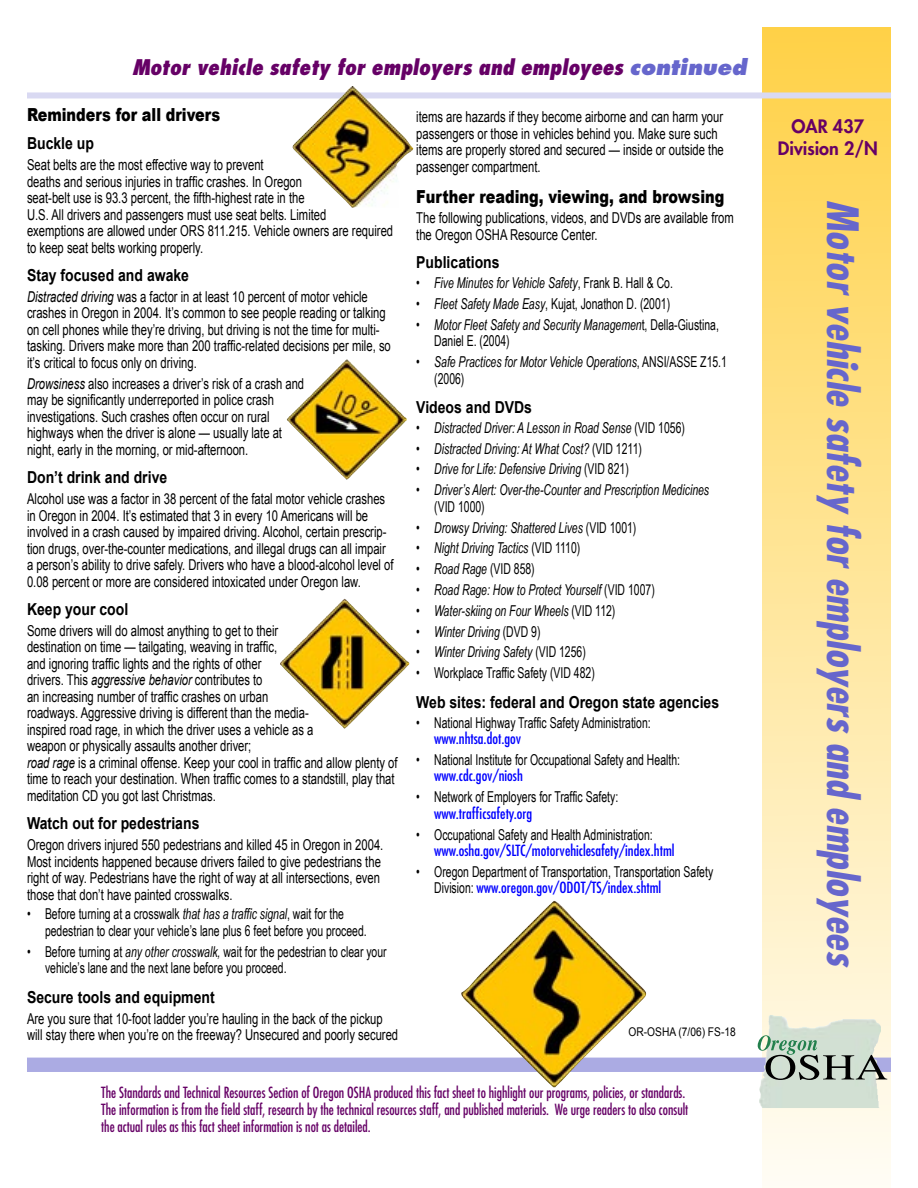
<style>
.page{position:relative;width:918px;height:1188px;background:#fff}
.page>*{position:absolute;margin:0;border:0;box-sizing:border-box;transform-origin:0 0}
.Side_Title{font:italic 700 condensed 42px "Futura";color:#66c}
.continued_title{font:italic 800 condensed 21px "Futura";color:#606}
.Subhead{font:900 18px "Arial";color:#000;scale:.8 1}
.t1{font:800 18px "Futura";color:#606}
.Subhead_1{font:700 16.5px "Arial";color:#000;scale:.85 1}
.Body_text{font:15px/16.5px "Arial";color:#000;scale:.75 1}
.Hanging_indent{font:15px/16.5px "Arial Narrow";color:#000;scale:.85 1}
.Hanging_indent-2{font:italic 15px/16.5px "Arial Narrow";color:#000;scale:.85 1}
.t2{font:condensed 15px/17.2px "Futura";color:#606;scale:.93 1}
.Hanging_indent-3{font:condensed 15px/16.5px "Futura";color:#00f}
.t3{font:12px "Arial";color:#000;scale:.85 1}
.s1{font-stretch:normal;color:#66c}
.s2{font-style:italic}
.s3{font-style:normal}
.s4{font-family:"Futura";font-stretch:condensed;color:#00f}
.s5{font-family:"Arial Narrow";font-stretch:normal;color:#000}
</style>
<div class="page">
<div style="left:762px;top:28px;width:128px;height:1160px;background:linear-gradient(to bottom,#ffd147,#fffcf5)"></div>
<div style="left:27px;top:92px;width:864px;height:6px;background:#d9d9f2"></div>
<div style="left:28px;top:1058px;width:862px;height:13px;background:#ababe3"></div>
<div style="left:27px;top:1058px;width:864px;height:14px;border:2px solid #ababe3"></div>
<img style="left:759px;top:1015px;width:122px;height:93px">
<svg style="left:758px;top:1035px;width:129px;height:45px;background:#aab7ad"></svg>
<img style="left:461px;top:901px;width:186px;height:186px">
<img style="left:292px;top:86px;width:121px;height:122px">
<img style="left:280px;top:599px;width:129px;height:129px">
<img style="left:287px;top:359px;width:120px;height:121px">
<p class="continued_title" style="left:132px;top:54px;width:616px">Motor vehicle safety for employers and employees <span class="s1">continued</span></p>
<p class="Subhead" style="left:27px;top:104px;width:243px">Reminders for all drivers</p>
<p class="Subhead_1" style="left:27px;top:134px;width:80px">Buckle up</p>
<p class="Body_text" style="left:27px;top:157px;width:490px">Seat belts are the most effective way to prevent<br>deaths and serious injuries in traffic crashes. In Oregon<br>seat-belt use is 93.3 percent, the fifth-highest rate in the<br>U.S. All drivers and passengers must use seat belts. Limited<br>exemptions are allowed under ORS 811.215. Vehicle owners are required to keep seat belts working properly.</p>
<p class="Subhead_1" style="left:27px;top:266px;width:192px">Stay focused and awake</p>
<p class="Body_text" style="left:27px;top:288px;width:487px"><span class="s2">Distracted driving</span> was a factor in at least 10 percent of motor vehicle crashes in Oregon in 2004. It’s common to see people reading or talking on cell phones while they’re driving, but driving is not the time for multi&shy;tasking. Drivers make more than 200 traffic-related decisions per mile, so it’s critical to focus only on driving.</p>
<p class="Body_text" style="left:27px;top:375px;width:371px"><span class="s2">Drowsiness</span> also increases a driver’s risk of a crash and may be significantly underreported in police crash investigations. Such crashes often occur on rural highways when the driver is alone — usually late at night, early in the morning, or mid-afternoon.</p>
<p class="Subhead_1" style="left:27px;top:468px;width:167px">Don’t drink and drive</p>
<p class="Body_text" style="left:27px;top:491px;width:490px">Alcohol use was a factor in 38 percent of the fatal motor vehicle crashes in Oregon in 2004. It’s estimated that 3 in every 10 Americans will be involved in a crash caused by impaired driving. Alcohol, certain prescrip&shy;tion drugs, over-the-counter medications, and illegal drugs can all impair a person’s ability to drive safely. Drivers who have a blood-alcohol level of 0.08 percent or more are considered intoxicated under Oregon law.</p>
<p class="Subhead_1" style="left:27px;top:600px;width:121px">Keep your cool</p>
<p class="Body_text" style="left:27px;top:622px;width:496px">Some drivers will do almost anything to get to their<br>destination on time — tailgating, weaving in traffic,<br>and ignoring traffic lights and the rights of other<br>drivers. This <span class="s2">aggressive behavior</span> contributes to<br>an increasing number of traffic crashes on urban<br>roadways. Aggressive driving is different than the media-<br>inspired road rage, in which the driver uses a vehicle as a<br>weapon or physically assaults another driver;<br><span class="s2">road rage</span> is a criminal offense. Keep your cool in traffic and allow plenty of time to reach your destination. When traffic comes to a standstill, play that meditation CD you got last Christmas.</p>
<p class="Subhead_1" style="left:27px;top:814px;width:204px">Watch out for pedestrians</p>
<p class="Body_text" style="left:27px;top:837px;width:477px">Oregon drivers injured 550 pedestrians and killed 45 in Oregon in 2004.<br>Most incidents happened because drivers failed to give pedestrians the right of way. Pedestrians have the right of way at all intersections, even those that don’t have painted crosswalks.</p>
<p class="Hanging_indent" style="left:45px;top:906px;width:380px;text-indent:-18px">• Before turning at a crosswalk <span class="s2">that has a traffic signal</span>, wait for the pedestrian to clear your vehicle’s lane plus 6 feet before you proceed.</p>
<p class="Hanging_indent" style="left:45px;top:943px;width:404px;text-indent:-18px">• Before turning at <span class="s2">any other crosswalk,</span> wait for the pedestrian to clear your vehicle’s lane and the next lane before you proceed.</p>
<p class="Subhead_1" style="left:27px;top:988px;width:222px">Secure tools and equipment</p>
<p class="Body_text" style="left:27px;top:1010px;width:496px">Are you sure that 10-foot ladder you’re hauling in the back of the pickup will stay there when you’re on the freeway? Unsecured and poorly secured</p>
<p class="Body_text" style="left:416px;top:109px;width:412px">items are hazards if they become airborne and can harm your passengers or those in vehicles behind you. Make sure such items are properly stored and secured — inside or outside the passenger compartment.</p>
<p class="Subhead" style="left:416px;top:186px;width:387px">Further reading, viewing, and browsing</p>
<p class="Body_text" style="left:416px;top:210px;width:425px">The following publications, videos, and DVDs are available from the Oregon OSHA Resource Center.</p>
<p class="Subhead_1" style="left:416px;top:253px;width:100px">Publications</p>
<p class="Hanging_indent-2" style="left:416px;top:275px;width:304px"><span class="s3">•</span> Five Minutes for Vehicle Safety<span class="s3">, Frank B. Hall &amp; Co.</span></p>
<p class="Hanging_indent" style="left:416px;top:295px;width:300px">• <span class="s2">Fleet Safety Made Easy</span>, Kujat, Jonathon D. (2001)</p>
<p class="Hanging_indent-2" style="left:434px;top:316px;width:337px;text-indent:-18px"><span class="s3">•</span> Motor Fleet Safety and Security Managemen<span class="s3">t, Della-Giustina,<br>Daniel E. (2004)</span></p>
<p class="Hanging_indent-2" style="left:434px;top:353px;width:346px;text-indent:-18px"><span class="s3">•</span> Safe Practices for Motor Vehicle Operations<span class="s3">, ANSI/ASSE Z15.1 (2006)</span></p>
<p class="Subhead_1" style="left:416px;top:398px;width:138px">Videos and DVDs</p>
<p class="Hanging_indent-2" style="left:416px;top:419px;width:318px"><span class="s3">•</span> Distracted Driver: A Lesson in Road Sense <span class="s3">(VID 1056)</span></p>
<p class="Hanging_indent-2" style="left:416px;top:440px;width:267px"><span class="s3">•</span> Distracted Driving: At What Cost? <span class="s3">(VID 1211)</span></p>
<p class="Hanging_indent-2" style="left:416px;top:461px;width:252px"><span class="s3">•</span> Drive for Life: Defensive Driving <span class="s3">(VID 821)</span></p>
<p class="Hanging_indent-2" style="left:434px;top:482px;width:325px;text-indent:-18px"><span class="s3">•</span> Driver’s Alert: Over-the-Counter and Prescription Medicines <span class="s3">(VID 1000)</span></p>
<p class="Hanging_indent-2" style="left:416px;top:519px;width:261px"><span class="s3">•</span> Drowsy Driving: Shattered Lives <span class="s3">(VID 1001)</span></p>
<p class="Hanging_indent-2" style="left:416px;top:540px;width:195px"><span class="s3">•</span> Night Driving Tactics <span class="s3">(VID 1110)</span></p>
<p class="Hanging_indent" style="left:416px;top:561px;width:141px">• <span class="s2">Road Rage</span> (VID 858)</p>
<p class="Hanging_indent-2" style="left:416px;top:582px;width:282px"><span class="s3">•</span> Road Rage: How to Protect Yourself <span class="s3">(VID 1007)</span></p>
<p class="Hanging_indent-2" style="left:416px;top:602px;width:236px"><span class="s3">•</span> Water-skiing on Four Wheels <span class="s3">(VID 112)</span></p>
<p class="Hanging_indent-2" style="left:416px;top:623px;width:148px"><span class="s3">•</span> Winter Driving <span class="s3">(DVD 9)</span></p>
<p class="Hanging_indent-2" style="left:416px;top:644px;width:201px"><span class="s3">•</span> Winter Driving Safety <span class="s3">(VID 1256)</span></p>
<p class="Hanging_indent" style="left:416px;top:665px;width:212px">• Workplace Traffic Safety (VID 482)</p>
<p class="Subhead_1" style="left:416px;top:693px;width:358px">Web sites: federal and Oregon state agencies</p>
<p class="Hanging_indent" style="left:434px;top:714px;width:256px;text-indent:-18px">• National Highway Traffic Safety Administration: <span class="s4">www.nhtsa.dot.gov</span></p>
<p class="Hanging_indent" style="left:434px;top:751px;width:291px;text-indent:-18px">• National Institute for Occupational Safety and Health: <span class="s4">www.cdc.gov/niosh</span></p>
<p class="Hanging_indent" style="left:434px;top:789px;width:218px;text-indent:-18px">• Network of Employers for Traffic Safety: <span class="s4">www.trafficsafety.org</span></p>
<p class="Hanging_indent-3" style="left:434px;top:825px;width:242px;text-indent:-18px"><span class="s5">• Occupational Safety and Health Administration: </span>www.osha.gov/SLTC/motorvehiclesafety/index.html</p>
<p class="Hanging_indent" style="left:434px;top:863px;width:330px;text-indent:-18px">• Oregon Department of Transportation, Transportation Safety<br>Division: <span class="s4">www.oregon.gov/ODOT/TS/index.shtml</span></p>
<p class="t3" style="left:629px;top:1026px;width:128px">OR-OSHA (7/06) FS-18</p>
<p class="t2" style="left:101px;top:1083px;width:633px">The Standards and Technical Resources Section of Oregon OSHA produced this fact sheet to highlight our programs, policies, or standards.<br>The information is from the field staff, research by the technical resources staff, and published materials. We urge readers to also consult the actual rules as this fact sheet information is not as detailed.</p>
<p class="t1" style="left:791px;top:114px;width:74px">OAR 437</p>
<p class="t1" style="left:778px;top:136px;width:102px">Division 2/N</p>
<p class="Side_Title" style="left:870px;top:200px;width:769px;rotate:90deg">Motor vehicle safety for employers and employees</p>
</div>
